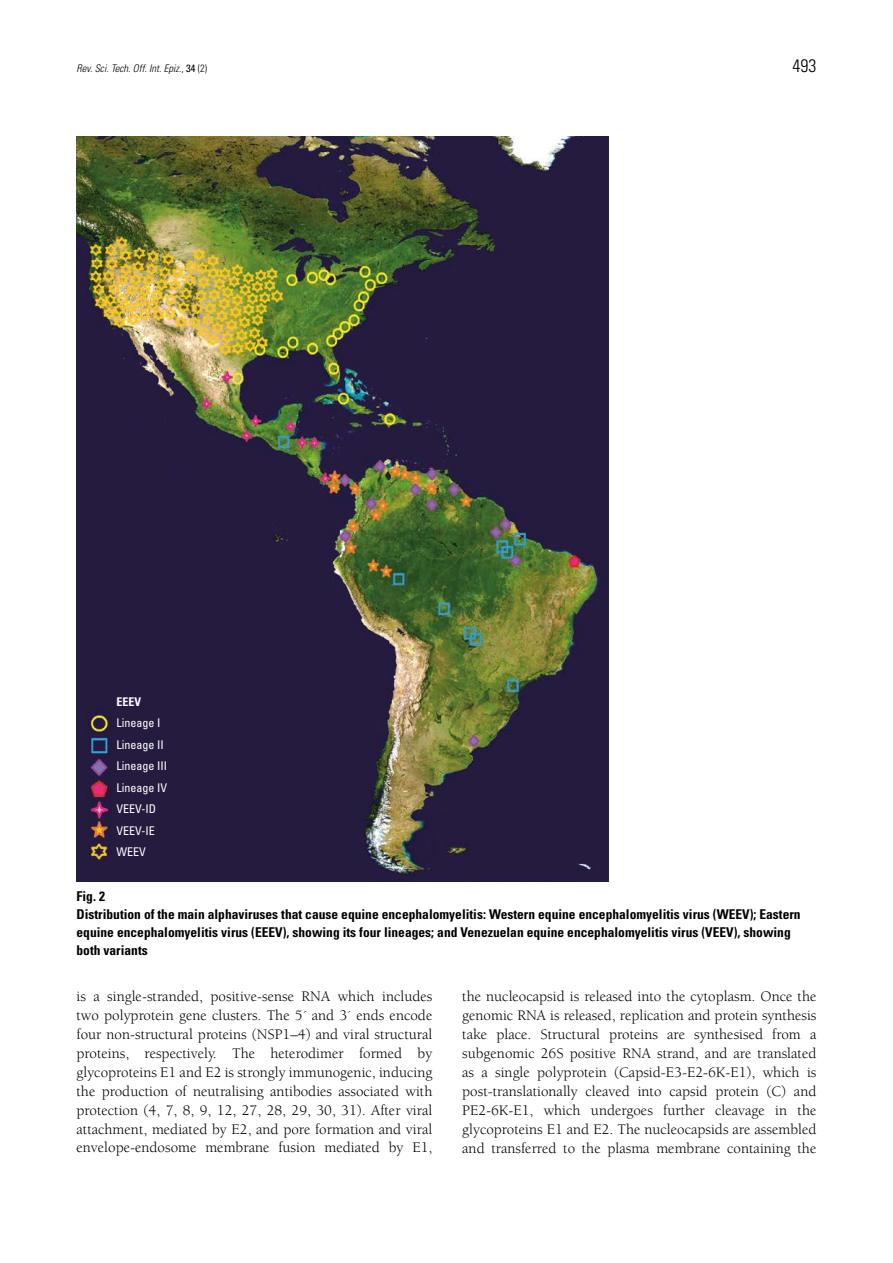
<style>
.page{position:relative;width:893px;height:1263px;background:#fff}
.page>*{position:absolute;margin:0;border:0;box-sizing:border-box;transform-origin:0 0}
.t1{font:300 condensed 18px "Univers";color:#000}
.t2{font:15px/18.9px "Berkeley";color:#000;text-align:justify}
.t3{font:700 condensed 13.5px/18px "Univers";color:#000}
.t4{font:condensed 12px/21.5px "Univers";color:#fff}
.t5{font:700 condensed 12px "Univers";color:#fff}
.t6{font:italic 300 condensed 10.5px "Univers";color:#000}
.s1{font-style:normal}
.s2{font-weight:400;font-style:normal}
</style>
<div class="page">
<img style="left:77px;top:136px;width:531px;height:746px">
<p class="t6" style="left:77px;top:62px;width:132px">Rev. Sci. Tech. Off. Int. Epiz.<span class="s1">,</span> <span class="s2">34</span> <span class="s1">(2)</span></p>
<p class="t1" style="left:792px;top:55px;width:25px">493</p>
<p class="t5" style="left:117px;top:694px;width:26px">EEEV</p>
<p class="t4" style="left:117px;top:712px;width:52px">Lineage I<br>Lineage II<br>Lineage III<br>Lineage IV<br>VEEV-ID<br>VEEV-IE<br>WEEV</p>
<p class="t3" style="left:77px;top:887px;width:726px">Fig. 2<br>Distribution of the main alphaviruses that cause equine encephalomyelitis: Western equine encephalomyelitis virus (WEEV); Eastern equine encephalomyelitis virus (EEEV), showing its four lineages; and Venezuelan equine encephalomyelitis virus (VEEV), showing both variants</p>
<p class="t2" style="left:77px;top:987px;width:357px">is a single-stranded, positive-sense RNA which includes two polyprotein gene clusters. The 5´ and 3´ ends encode four non-structural proteins (NSP1–4) and viral structural proteins, respectively. The heterodimer formed by glycoproteins E1 and E2 is strongly immunogenic, inducing the production of neutralising antibodies associated with protection (4, 7, 8, 9, 12, 27, 28, 29, 30, 31). After viral attachment, mediated by E2, and pore formation and viral envelope-endosome membrane fusion mediated by E1,</p>
<p class="t2" style="left:462px;top:987px;width:356px">the nucleocapsid is released into the cytoplasm. Once the genomic RNA is released, replication and protein synthesis take place. Structural proteins are synthesised from a subgenomic 26S positive RNA strand, and are translated as a single polyprotein (Capsid-E3-E2-6K-E1), which is post-translationally cleaved into capsid protein (C) and PE2-6K-E1, which undergoes further cleavage in the glycoproteins E1 and E2. The nucleocapsids are assembled and transferred to the plasma membrane containing the</p>
</div>
